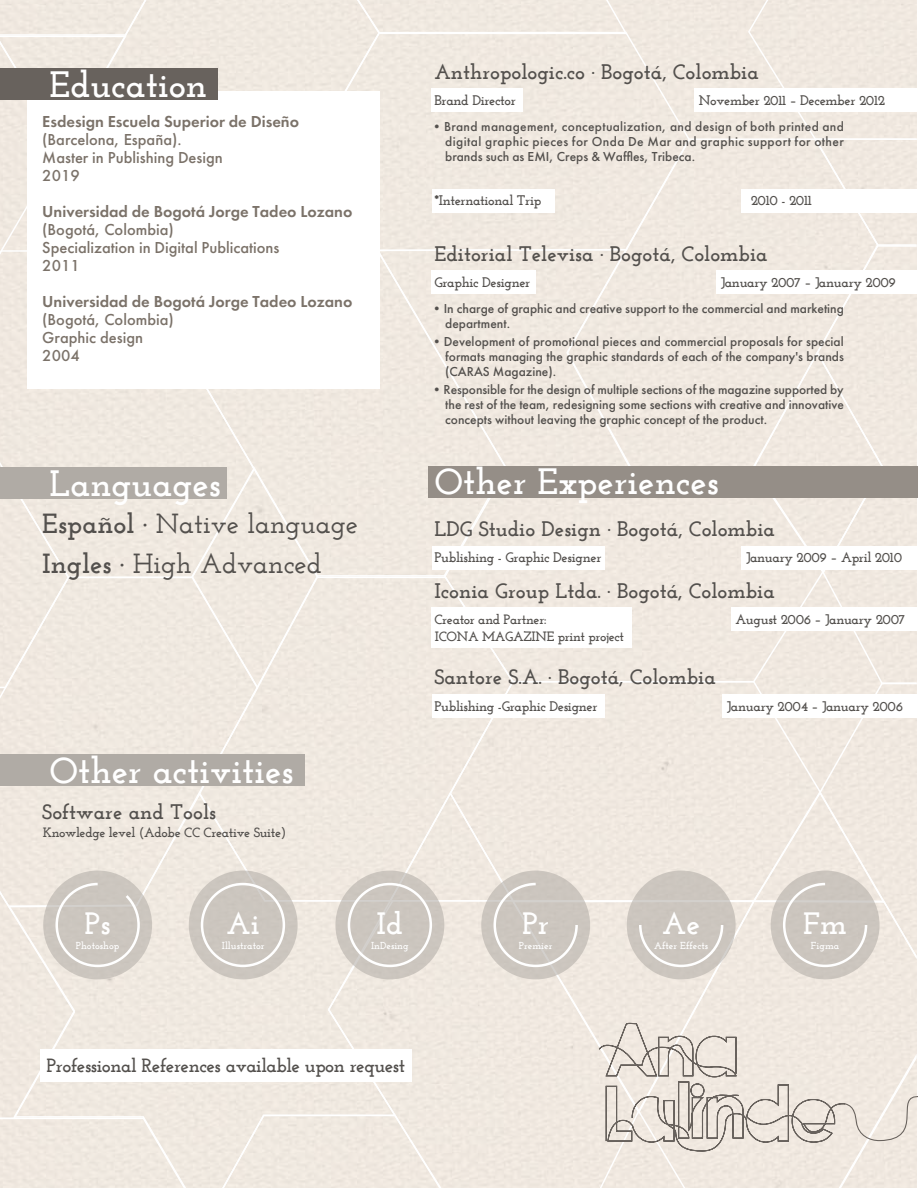
<style>
.page{position:relative;width:918px;height:1188px;background:#fff}
.page>*{position:absolute;margin:0;border:0;box-sizing:border-box;transform-origin:0 0}
.t1{font:700 36.6px "Josefin Slab";color:#fff}
.t2{font:700 30.75px "Josefin Slab";color:#fff}
.t3{font:600 27.6px/39.5px "Josefin Slab";color:#53504d}
.t4{font:700 21px "Josefin Slab";color:#53504d}
.t5{font:700 19.05px "Josefin Slab";letter-spacing:-.025em;color:#53504d}
.t6{font:500 16.5px/18px "Futura PT";color:#7b7269}
.t7{font:600 16.5px "Futura PT";color:#7b7269}
.t8{font:700 13.8px "Josefin Slab";letter-spacing:-.025em;color:#53504d}
.t9{font:500 13.5px/15px "Futura PT";color:#53504d;text-align:justify}
.t10{font:700 13.5px "Josefin Slab";letter-spacing:-.025em;color:#53504d}
.t11{font:700 10.05px "Josefin Slab";color:#fff}
.s1{font-weight:700}
</style>
<div class="page">
<div style="left:755px;top:968px;width:162px;height:50px;background:#f0e8e0"></div>
<div style="left:146px;top:0;width:211px;height:92px;background:#f0e9e0"></div>
<div style="left:0;top:578px;width:199px;height:304px;background:#f0e9e0"></div>
<div style="left:632px;top:138px;width:116px;height:328px;background:#f0e8e0"></div>
<div style="left:199px;top:578px;width:250px;height:214px;background:#f0e9e0"></div>
<div style="left:396px;top:968px;width:202px;height:220px;background:#f0e9e0"></div>
<div style="left:0;top:255px;width:189px;height:322px;background:#f0e9e0"></div>
<div style="left:189px;top:389px;width:255px;height:188px;background:#f0e9e0"></div>
<div style="left:0;top:499px;width:69px;height:189px;background:#f0e8e0"></div>
<div style="left:314px;top:32px;width:376px;height:219px;background:#f0e9e0"></div>
<div style="left:444px;top:497px;width:304px;height:185px;background:#f0e8e0"></div>
<div style="left:449px;top:681px;width:299px;height:220px;background:#f0e8e0"></div>
<div style="left:8px;top:792px;width:388px;height:396px;background:#f0e9e0"></div>
<div style="left:0;top:0;width:146px;height:255px;background:#f0e9e0"></div>
<div style="left:191px;top:467px;width:127px;height:222px;background:#f0e9e0"></div>
<svg style="left:357px;top:0;width:270px;height:34px;background:#f0eae2"></svg>
<div style="left:377px;top:249px;width:255px;height:220px;background:#f0e9e0"></div>
<div style="left:512px;top:902px;width:243px;height:212px;background:#f0e8e0"></div>
<div style="left:27px;top:92px;width:353px;height:297px;background:#fff"></div>
<div style="left:0;top:69px;width:217px;height:31px;background:#68625d"></div>
<div style="left:0;top:467px;width:226px;height:32px;background:#b0aba5"></div>
<div style="left:428px;top:466px;width:490px;height:31px;background:#958e87"></div>
<div style="left:432px;top:546px;width:173px;height:23px;background:#fff"></div>
<div style="left:742px;top:546px;width:176px;height:23px;background:#fff"></div>
<div style="left:432px;top:694px;width:173px;height:24px;background:#fff"></div>
<div style="left:723px;top:694px;width:195px;height:24px;background:#fff"></div>
<div style="left:40px;top:1049px;width:372px;height:32px;background:#fff"></div>
<div style="left:432px;top:607px;width:200px;height:41px;background:#fff"></div>
<div style="left:731px;top:607px;width:187px;height:24px;background:#fff"></div>
<div style="left:432px;top:189px;width:123px;height:23px;background:#fff"></div>
<div style="left:742px;top:189px;width:176px;height:23px;background:#fff"></div>
<div style="left:432px;top:89px;width:91px;height:23px;background:#fff"></div>
<div style="left:432px;top:270px;width:104px;height:24px;background:#fff"></div>
<div style="left:716px;top:270px;width:202px;height:24px;background:#fff"></div>
<div style="left:0;top:755px;width:305px;height:31px;background:#b0aba5"></div>
<svg style="left:598px;top:1018px;width:320px;height:170px;background:#e7dfd7"></svg>
<div style="left:43px;top:871px;width:109px;height:108px;background:#ccc6bf;border-radius:50%"></div>
<svg style="left:0;top:882px;width:185px;height:306px"></svg>
<div style="left:189px;top:871px;width:109px;height:108px;background:#ccc6bf;border-radius:50%"></div>
<svg style="left:200px;top:882px;width:86px;height:86px"></svg>
<div style="left:335px;top:871px;width:109px;height:108px;background:#ccc6bf;border-radius:50%"></div>
<div style="left:481px;top:871px;width:109px;height:108px;background:#ccc6bf;border-radius:50%"></div>
<svg style="left:346px;top:792px;width:233px;height:176px"></svg>
<div style="left:627px;top:871px;width:109px;height:108px;background:#ccc6bf;border-radius:50%"></div>
<svg style="left:638px;top:925px;width:87px;height:43px"></svg>
<div style="left:771px;top:871px;width:109px;height:108px;background:#ccc6bf;border-radius:50%"></div>
<svg style="left:748px;top:0;width:169px;height:968px"></svg>
<h1 class="t1" style="left:50px;top:63px;width:159px">Education</h1>
<p class="t7" style="left:42px;top:111px;width:258px">Esdesign Escuela Superior de Diseño</p>
<p class="t6" style="left:42px;top:131px;width:182px">(Barcelona, España).<br>Master in Publishing Design<br>2019</p>
<p class="t7" style="left:42px;top:201px;width:312px">Universidad de Bogotá Jorge Tadeo Lozano</p>
<p class="t6" style="left:42px;top:221px;width:239px">(Bogotá, Colombia)<br>Specialization in Digital Publications<br>2011</p>
<p class="t7" style="left:42px;top:291px;width:312px">Universidad de Bogotá Jorge Tadeo Lozano</p>
<p class="t6" style="left:42px;top:311px;width:133px">(Bogotá, Colombia)<br>Graphic design<br>2004</p>
<h1 class="t1" style="left:50px;top:461px;width:173px">Languages</h1>
<h3 class="t3" style="left:42px;top:504px;width:317px"><span class="s1">Español ·</span> Native language<br><span class="s1">Ingles ·</span> High Advanced</h3>
<h1 class="t1" style="left:50px;top:749px;width:246px">Other activities</h1>
<h3 class="t4" style="left:42px;top:799px;width:175px">Software and Tools</h3>
<p class="t10" style="left:43px;top:825px;width:245px">Knowledge level (Adobe CC Creative Suite)</p>
<h3 class="t4" style="left:434px;top:60px;width:326px">Anthropologic.co · Bogotá, Colombia</h3>
<p class="t8" style="left:434px;top:92px;width:83px">Brand Director</p>
<p class="t8" style="left:699px;top:92px;width:188px">November 2011 – December 2012</p>
<p class="t9" style="left:445px;top:119px;width:400px;text-indent:-15px">•Brand management, conceptualization, and design of both printed and digital graphic pieces for Onda De Mar and graphic support for other brands such as EMI, Creps &amp; Waffles, Tribeca.</p>
<p class="t8" style="left:434px;top:192px;width:108px">*International Trip</p>
<p class="t8" style="left:751px;top:192px;width:63px">2010 - 2011</p>
<h3 class="t4" style="left:434px;top:242px;width:335px">Editorial Televisa · Bogotá, Colombia</h3>
<p class="t8" style="left:434px;top:274px;width:97px">Graphic Designer</p>
<p class="t8" style="left:721px;top:274px;width:177px">January 2007 – January 2009</p>
<p class="t9" style="left:445px;top:301px;width:400px;text-indent:-15px">•In charge of graphic and creative support to the commercial and marketing department.</p>
<p class="t9" style="left:445px;top:334px;width:400px;text-indent:-15px">•Development of promotional pieces and commercial proposals for special formats managing the graphic standards of each of the company's brands (CARAS Magazine).</p>
<p class="t9" style="left:445px;top:382px;width:400px;text-indent:-15px">•Responsible for the design of multiple sections of the magazine supported by the rest of the team, redesigning some sections with creative and innovative concepts without leaving the graphic concept of the product.</p>
<h1 class="t1" style="left:434px;top:460px;width:286px">Other Experiences</h1>
<h3 class="t4" style="left:434px;top:517px;width:342px">LDG Studio Design · Bogotá, Colombia</h3>
<p class="t8" style="left:434px;top:549px;width:169px">Publishing - Graphic Designer</p>
<p class="t8" style="left:746px;top:549px;width:158px">January 2009 – April 2010</p>
<h3 class="t4" style="left:434px;top:578px;width:342px">Iconia Group Ltda. · Bogotá, Colombia</h3>
<p class="t10" style="left:434px;top:611px;width:113px">Creator and Partner:</p>
<p class="t8" style="left:735px;top:611px;width:172px">August 2006 – January 2007</p>
<p class="t10" style="left:435px;top:628px;width:191px">ICONA MAGAZINE print project</p>
<h3 class="t4" style="left:434px;top:665px;width:283px">Santore S.A. · Bogotá, Colombia</h3>
<p class="t8" style="left:434px;top:698px;width:165px">Publishing -Graphic Designer</p>
<p class="t8" style="left:727px;top:698px;width:178px">January 2004 – January 2006</p>
<h2 class="t2" style="left:85px;top:905px;width:28px">Ps</h2>
<h2 class="t2" style="left:227px;top:905px;width:35px">Ai</h2>
<h2 class="t2" style="left:377px;top:905px;width:28px">Id</h2>
<h2 class="t2" style="left:522px;top:905px;width:29px">Pr</h2>
<h2 class="t2" style="left:662px;top:905px;width:40px">Ae</h2>
<h2 class="t2" style="left:803px;top:905px;width:45px">Fm</h2>
<p class="t11" style="left:76px;top:940px;width:45px">Photoshop</p>
<p class="t11" style="left:222px;top:940px;width:44px">Illustrator</p>
<p class="t11" style="left:371px;top:940px;width:39px">InDesing</p>
<p class="t11" style="left:519px;top:940px;width:35px">Premier</p>
<h3 class="t5" style="left:47px;top:1054px;width:360px">Professional References available upon request</h3>
<p class="t11" style="left:654px;top:940px;width:55px">After Effects</p>
<p class="t11" style="left:811px;top:940px;width:30px">Figma</p>
</div>
